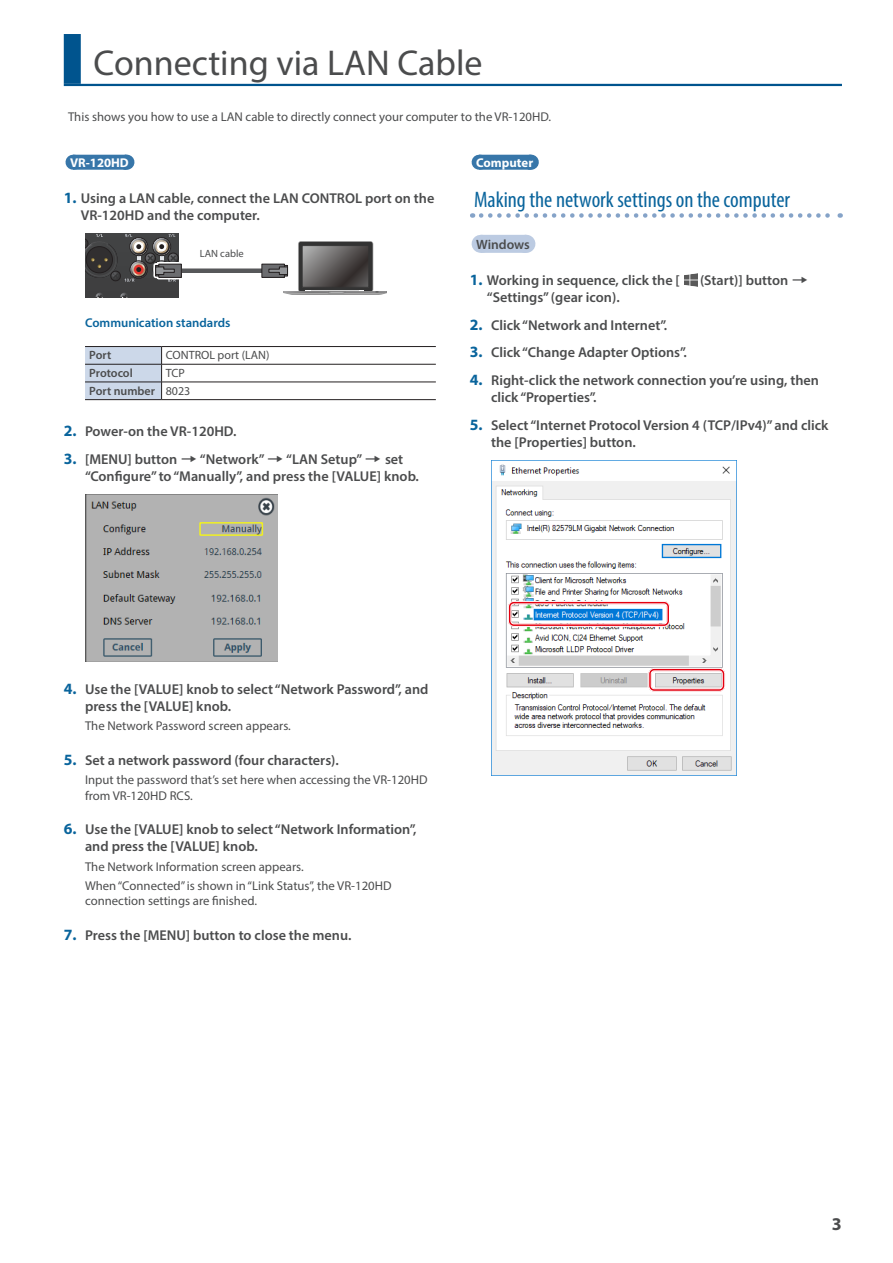
<style>
.page{position:relative;width:893px;height:1263px;background:#fff}
.page>*{position:absolute;margin:0;border:0;box-sizing:border-box;transform-origin:0 0}
.t1{font:36px "Myriad Pro";color:#4b4c4d}
.t2{font:condensed 22.5px "Myriad Pro";color:#09649c}
.t3{font:700 18px "Myriad Pro";color:#4b4c4d}
.t4{font:600 14.25px/17.1px "Myriad Pro";color:#4b4c4d}
.t5{font:600 13.5px "Myriad Pro";letter-spacing:-.005em;color:#4b4c4d}
.t6{font:12.75px/15.3px "Myriad Pro";color:#4b4c4d}
.t7{font:600 12.75px "Myriad Pro";color:#09649c}
.t8{font:700 12.75px "Myriad Pro";color:#fff}
.t9{font:600 12px/17.7px "Myriad Pro";color:#4b4c4d}
.t10{font:12px "Myriad Pro";color:#4b4c4d}
.t11{font:10.5px "Myriad Pro";color:#4b4c4d}
.s1{font-weight:700;font-size:15.75px;color:#09649c}
.s2{font-family:"Roland Owners Manual 01 rev 2";font-weight:400;font-size:21.3px}
.s3{font-weight:400}
</style>
<div class="page">
<div style="left:64px;top:34px;width:17px;height:50px;background:#00548e"></div>
<hr style="left:64px;top:84px;width:778px;height:2px;background:#00548e">
<div style="left:73px;top:155px;width:53px;height:15px;background:#3776a9"></div>
<svg style="left:99px;top:155px;width:28px;height:15px"></svg>
<div style="left:85px;top:233px;width:94px;height:64px;background:#3f3f40"></div>
<svg style="left:96px;top:293px;width:9px;height:5px"></svg>
<svg style="left:120px;top:293px;width:9px;height:5px"></svg>
<div style="left:179px;top:268px;width:102px;height:5px;background:#57585a"></div>
<svg style="left:85px;top:234px;width:100px;height:48px"></svg>
<svg style="left:258px;top:241px;width:129px;height:54px"></svg>
<hr style="left:162px;top:346px;width:274px;height:1px;background:#231f20">
<hr style="left:162px;top:364px;width:274px;height:1px;background:#231f20">
<hr style="left:162px;top:382px;width:274px;height:1px;background:#231f20">
<hr style="left:162px;top:399px;width:274px;height:1px;background:#231f20">
<hr style="left:85px;top:346px;width:77px;height:1px;background:#231f20">
<svg style="left:85px;top:347px;width:77px;height:52px;background:#c3cede"></svg>
<hr style="left:85px;top:399px;width:77px;height:1px;background:#231f20">
<img style="left:85px;top:494px;width:193px;height:168px">
<div style="left:479px;top:155px;width:51px;height:15px;background:#3776a9"></div>
<svg style="left:505px;top:155px;width:26px;height:15px"></svg>
<svg style="left:481px;top:213px;width:360px;height:5px"></svg>
<div style="left:481px;top:235px;width:44px;height:18px;background:#bccbe2"></div>
<svg style="left:525px;top:235px;width:1px;height:18px"></svg>
<svg style="left:684px;top:274px;width:13px;height:13px"></svg>
<img style="left:491px;top:460px;width:245px;height:315px">
<div style="left:508px;top:601px;width:162px;height:26px;border:3px solid #e50010;border-radius:4px"></div>
<div style="left:508px;top:601px;width:162px;height:26px;border:1px solid #fff;border-radius:6px"></div>
<div style="left:511px;top:604px;width:156px;height:20px;border:1px solid #fff;border-radius:3px"></div>
<div style="left:648px;top:668px;width:77px;height:23px;border:3px solid #e50010;border-radius:4px"></div>
<div style="left:648px;top:668px;width:77px;height:23px;border:1px solid #fff;border-radius:6px"></div>
<div style="left:651px;top:671px;width:71px;height:18px;border:1px solid #fff;border-radius:3px"></div>
<h1 class="t1" style="left:94px;top:41px;width:390px">Connecting via LAN Cable</h1>
<p class="t6" style="left:68px;top:109px;width:485px">This shows you how to use a LAN cable to directly connect your computer to the VR-120HD.</p>
<p class="t8" style="left:70px;top:154px;width:60px">VR-120HD</p>
<p class="t4" style="left:81px;top:189px;width:355px;text-indent:-17px"><span class="s1">1.</span> Using a LAN cable, connect the LAN CONTROL port on the<br>VR-120HD and the computer.</p>
<p class="t11" style="left:200px;top:247px;width:45px">LAN cable</p>
<p class="t8" style="left:476px;top:154px;width:58px">Computer</p>
<h2 class="t2" style="left:474px;top:186px;width:317px">Making the network settings on the computer</h2>
<p class="t5" style="left:476px;top:235px;width:55px">Windows</p>
<p class="t4" style="left:470px;top:271px;width:212px"><span class="s1">1.</span> Working in sequence, click the [</p>
<p class="t4" style="left:700px;top:271px;width:111px">(Start)] button <span class="s2">Ó</span></p>
<p class="t4" style="left:487px;top:288px;width:134px">“Settings” (gear icon).</p>
<p class="t4" style="left:470px;top:316px;width:199px"><span class="s1">2.</span> Click “Network and Internet”.</p>
<p class="t4" style="left:470px;top:344px;width:218px"><span class="s1">3.</span> Click “Change Adapter Options”.</p>
<p class="t4" style="left:491px;top:371px;width:329px;text-indent:-21px"><span class="s1">4.</span> Right-click the network connection you’re using, then click “Properties”.</p>
<p class="t4" style="left:491px;top:416px;width:339px;text-indent:-21px"><span class="s1">5.</span> Select “Internet Protocol Version 4 (TCP/IPv4)” and click the [Properties] button.</p>
<p class="t7" style="left:85px;top:315px;width:147px">Communication standards</p>
<p class="t9" style="left:89px;top:346px;width:23px">Port</p>
<p class="t10" style="left:166px;top:348px;width:105px">CONTROL port (LAN)</p>
<p class="t9" style="left:89px;top:364px;width:45px">Protocol</p>
<p class="t9" style="left:89px;top:364px;width:103px;text-indent:77px"><span class="s3">TCP<br></span>Port number <span class="s3">8023</span></p>
<p class="t4" style="left:64px;top:422px;width:174px"><span class="s1">2.</span> Power-on the VR-120HD.</p>
<p class="t4" style="left:85px;top:450px;width:335px;text-indent:-21px"><span class="s1">3.</span> [MENU] button <span class="s2">Ó</span> “Network” <span class="s2">Ó</span> “LAN Setup” <span class="s2">Ó</span> set “Configure” to “Manually”, and press the [VALUE] knob.</p>
<p class="t4" style="left:85px;top:680px;width:345px;text-indent:-21px"><span class="s1">4.</span> Use the [VALUE] knob to select “Network Password”, and press the [VALUE] knob.</p>
<p class="t6" style="left:85px;top:718px;width:207px">The Network Password screen appears.</p>
<p class="t4" style="left:64px;top:751px;width:277px"><span class="s1">5.</span> Set a network password (four characters).</p>
<p class="t6" style="left:85px;top:772px;width:344px">Input the password that’s set here when accessing the VR-120HD from VR-120HD RCS.</p>
<p class="t4" style="left:85px;top:820px;width:333px;text-indent:-21px"><span class="s1">6.</span> Use the [VALUE] knob to select “Network Information”, and press the [VALUE] knob.</p>
<p class="t6" style="left:85px;top:856px;width:308px;line-height:19.5px">The Network Information screen appears.<br>When “Connected” is shown in “Link Status”, the VR-120HD</p>
<p class="t6" style="left:85px;top:893px;width:174px">connection settings are finished.</p>
<p class="t4" style="left:64px;top:926px;width:289px"><span class="s1">7.</span> Press the [MENU] button to close the menu.</p>
<p class="t3" style="left:832px;top:1212px;width:11px">3</p>
</div>
